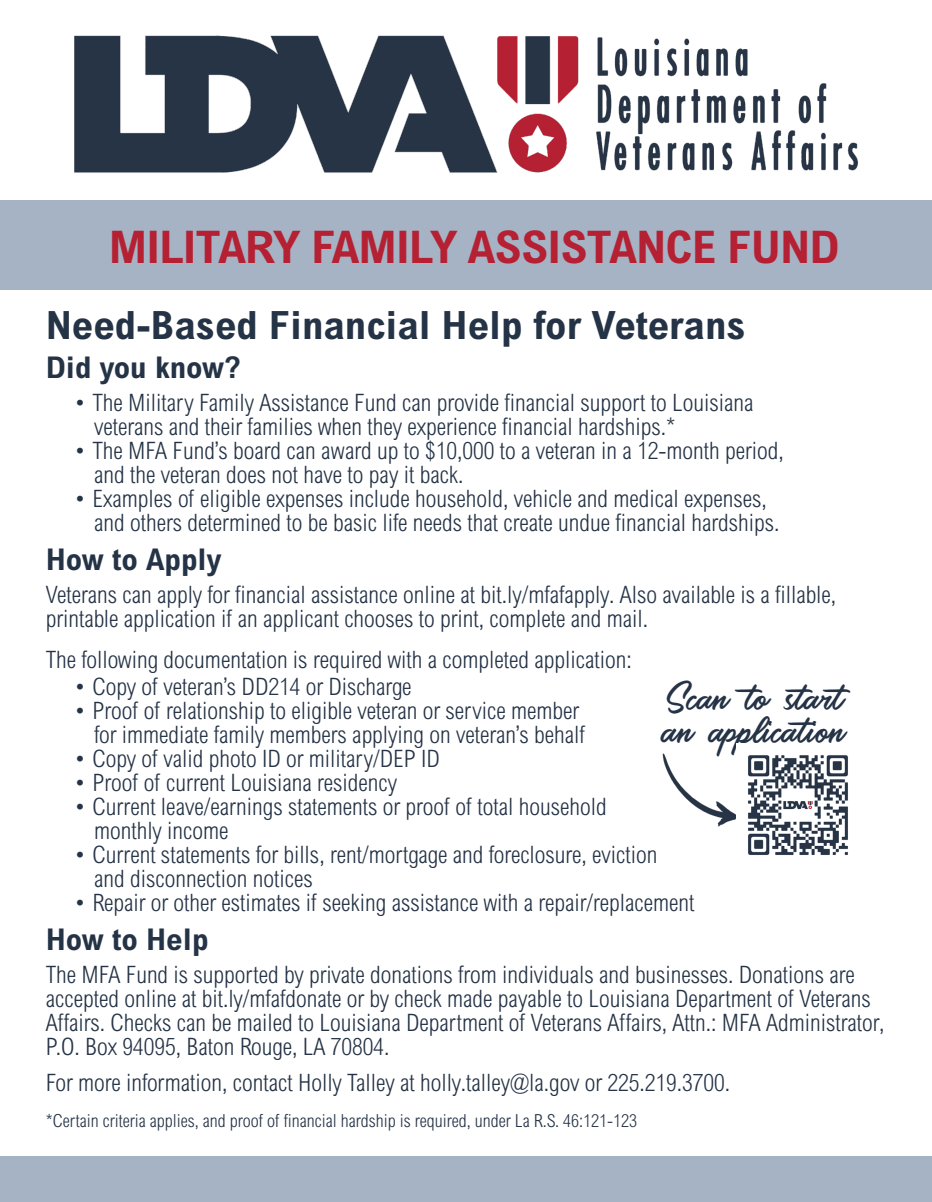
<style>
.page{position:relative;width:932px;height:1202px;background:#fff}
.page>*{position:absolute;margin:0;border:0;box-sizing:border-box;transform-origin:0 0}
.t1{font:700 condensed 45px "Arial MT Std";letter-spacing:-.02em;color:#b52033;scale:1.1 1}
.t2{font:700 condensed 39px "Arial MT Std";color:#253346;scale:1.1 1}
.t3{font:36px "Saltery Alternate";color:#253346;scale:1.1 1}
.t4{font:700 condensed 30px "Arial MT Std";color:#253346;scale:1.1 1}
.t5{font:300 condensed 24px/24px "Arial MT Std";color:#253346}
.t6{font:300 condensed 18px "Arial MT Std";color:#253346}
</style>
<div class="page">
<div style="left:0;top:1156px;width:932px;height:46px;background:#a6b3c5"></div>
<img style="left:44px;top:35px;width:844px;height:166px">
<div style="left:0;top:201px;width:932px;height:89px;background:#a6b3c5"></div>
<img style="left:662px;top:754px;width:74px;height:73px">
<img style="left:748px;top:755px;width:100px;height:100px">
<p class="t1" style="left:109px;top:221px;width:666px">MILITARY FAMILY ASSISTANCE FUND</p>
<p class="t2" style="left:46px;top:302px;width:637px">Need-Based Financial Help for Veterans</p>
<p class="t4" style="left:46px;top:350px;width:179px">Did you know?</p>
<p class="t5" style="left:73px;top:390px;width:682px">• The Military Family Assistance Fund can provide financial support to Louisiana</p>
<p class="t5" style="left:94px;top:414px;width:583px">veterans and their families when they experience financial hardships.*</p>
<p class="t5" style="left:73px;top:438px;width:712px">• The MFA Fund’s board can award up to $10,000 to a veteran in a 12-month period,</p>
<p class="t5" style="left:94px;top:462px;width:371px">and the veteran does not have to pay it back.</p>
<p class="t5" style="left:73px;top:486px;width:695px">• Examples of eligible expenses include household, vehicle and medical expenses,</p>
<p class="t5" style="left:94px;top:510px;width:686px">and others determined to be basic life needs that create undue financial hardships.</p>
<p class="t4" style="left:46px;top:542px;width:161px">How to Apply</p>
<p class="t5" style="left:46px;top:582px;width:791px">Veterans can apply for financial assistance online at bit.ly/mfafapply. Also available is a fillable, printable application if an applicant chooses to print, complete and mail.</p>
<p class="t5" style="left:46px;top:647px;width:587px">The following documentation is required with a completed application:</p>
<p class="t5" style="left:73px;top:674px;width:340px">• Copy of veteran’s DD214 or Discharge</p>
<p class="t5" style="left:73px;top:698px;width:508px">• Proof of relationship to eligible veteran or service member</p>
<p class="t5" style="left:94px;top:722px;width:492px">for immediate family members applying on veteran’s behalf</p>
<p class="t5" style="left:73px;top:746px;width:368px">• Copy of valid photo ID or military/DEP ID</p>
<p class="t5" style="left:73px;top:770px;width:326px">• Proof of current Louisiana residency</p>
<p class="t5" style="left:73px;top:794px;width:535px">• Current leave/earnings statements or proof of total household</p>
<p class="t5" style="left:94px;top:818px;width:136px">monthly income</p>
<p class="t5" style="left:73px;top:842px;width:586px">• Current statements for bills, rent/mortgage and foreclosure, eviction</p>
<p class="t5" style="left:94px;top:866px;width:220px">and disconnection notices</p>
<p class="t5" style="left:73px;top:890px;width:623px">• Repair or other estimates if seeking assistance with a repair/replacement</p>
<p class="t4" style="left:46px;top:921px;width:149px">How to Help</p>
<p class="t5" style="left:46px;top:962px;width:840px">The MFA Fund is supported by private donations from individuals and businesses. Donations are accepted online at bit.ly/mfafdonate or by check made payable to Louisiana Department of Veterans Affairs. Checks can be mailed to Louisiana Department of Veterans Affairs, Attn.: MFA Administrator, P.O. Box 94095, Baton Rouge, LA 70804.</p>
<p class="t5" style="left:46px;top:1070px;width:686px">For more information, contact Holly Talley at holly.talley@la.gov or 225.219.3700.</p>
<p class="t6" style="left:46px;top:1110px;width:593px">*Certain criteria applies, and proof of financial hardship is required, under La R.S. 46:121-123</p>
<p class="t3" style="left:663px;top:669px;width:182px">Scan to start</p>
<p class="t3" style="left:663px;top:702px;width:167px">an application</p>
</div>
